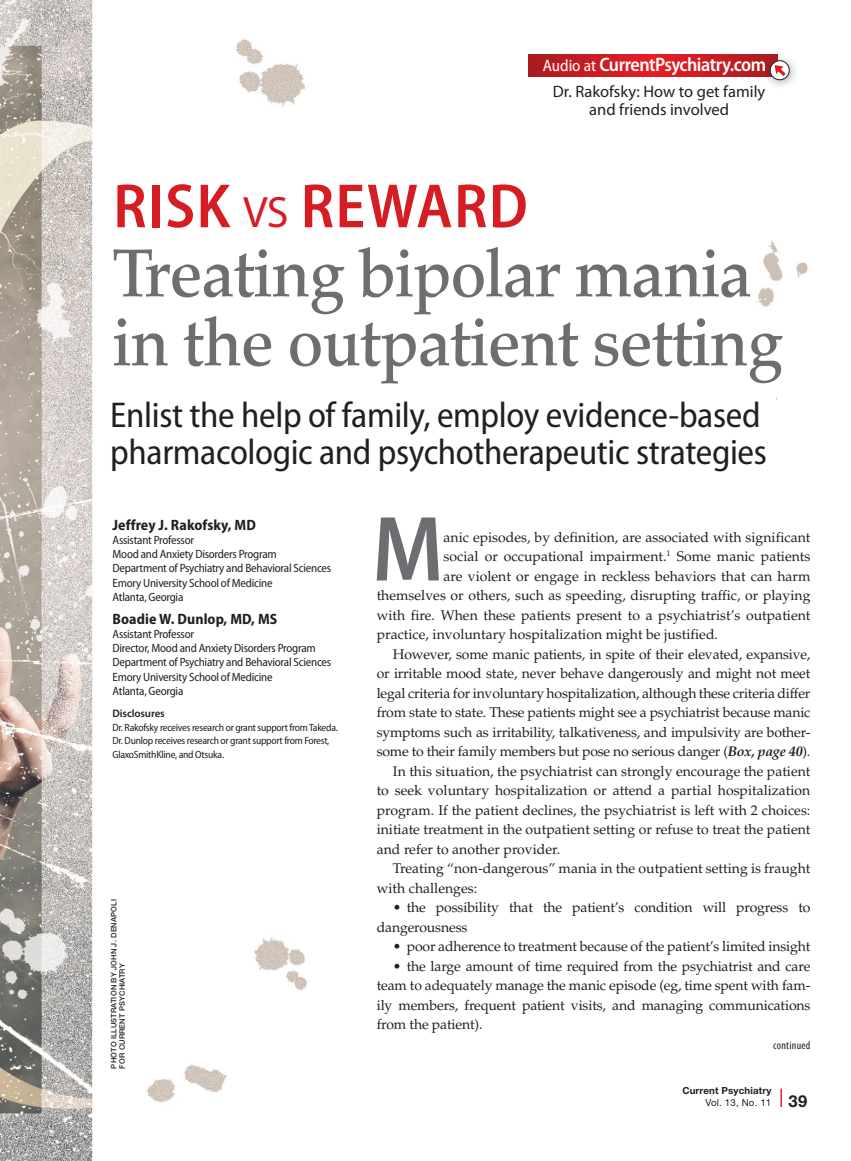
<style>
.page{position:relative;width:851px;height:1161px;background:#fff}
.page>*{position:absolute;margin:0;border:0;box-sizing:border-box;transform-origin:0 0}
.Body_Drop_Cap{font:600 semi-condensed 93.45px "Myriad Pro";color:#6d6e71}
.t1{font:500 67.5px/69px "Palatino LT Std";letter-spacing:-.02em;color:#6d6e71;scale:.95 1}
.t2{font:600 semi-condensed 63px "Myriad Pro";letter-spacing:.02em;color:#d71d24}
.t3{font:semi-condensed 36px/37.5px "Myriad Pro";letter-spacing:-.01em;color:#231f20}
.t4{font:600 semi-condensed 19.5px "Myriad Pro";letter-spacing:-.025em;color:#fff}
.t5{font:16.5px/18px "Myriad Pro";color:#231f20;text-align:center}
.t6{font:700 16.5px "Helvetica Neue LT Std";color:#231f20}
.Author_Name{font:700 semi-condensed 15px "Myriad Pro";letter-spacing:.005em;color:#231f20}
.Body_2{font:14.1px/19.5px "Palatino LT Std";color:#231f20;text-align:justify}
.Body_Drop_Cap-2{font:14.1px "Palatino LT Std";color:#231f20}
.Body_Bullets{font:14.1px/19.5px "Palatino LT Std";letter-spacing:-.01em;color:#231f20}
.Author_Af{font:semi-condensed 12px "Myriad Pro";letter-spacing:-.02em;color:#231f20}
.t7{font:condensed 11.25px "Myriad Pro";letter-spacing:.03em;color:#231f20}
.Disclosure_Hed{font:600 10.8px "Myriad Pro";letter-spacing:-.01em;color:#231f20}
.Disclosure{font:semi-condensed 10.5px/13.5px "Myriad Pro";letter-spacing:-.025em;color:#231f20}
.t8{font:700 9.75px "Helvetica Neue LT Std";letter-spacing:.015em;color:#231f20}
.t9{font:9.75px "Helvetica Neue LT Std";letter-spacing:.015em;color:#231f20}
.t10{font:500 7.5px/8.2px "Helvetica Neue LT Std";letter-spacing:.02em;color:#231f20}
.s1{font-weight:400;font-size:16.5px}
.s2{font-size:44.1px}
.s3{font-weight:700;font-style:italic}
</style>
<div class="page">
<img style="left:0;top:0;width:808px;height:1161px">
<svg style="left:780px;top:1089px;width:1px;height:18px"></svg>
<svg style="left:529px;top:54px;width:232px;height:23px;background:#ca1c23"></svg>
<div style="left:761px;top:52px;width:37px;height:37px;background:#231f20;opacity:.4"></div>
<svg style="left:770px;top:61px;width:19px;height:19px"></svg>
<div style="left:769px;top:60px;width:20px;height:20px;border:1px solid #231f20;border-radius:50%"></div>
<svg style="left:774px;top:65px;width:11px;height:11px"></svg>
<svg style="left:543px;top:59px;width:52px;height:12px"></svg>
<p class="t4" style="left:543px;top:52px;width:225px"><span class="s1">Audio at</span> CurrentPsychiatry.com</p>
<p class="t5" style="left:553px;top:82px;width:214px">Dr. Rakofsky: How to get family and friends involved</p>
<p class="t2" style="left:113px;top:167px;width:416px">RISK <span class="s2">vs</span> REWARD</p>
<p class="t1" style="left:112px;top:240px;width:707px">Treating bipolar mania in the outpatient setting</p>
<p class="t3" style="left:110px;top:395px;width:658px">Enlist the help of family, employ evidence-based pharmacologic and psychotherapeutic strategies</p>
<p class="Author_Name" style="left:112px;top:515px;width:145px">Jeffrey J. Rakofsky, MD</p>
<p class="Author_Af" style="left:112px;top:532px;width:83px">Assistant Professor</p>
<p class="Author_Af" style="left:112px;top:547px;width:166px">Mood and Anxiety Disorders Program</p>
<p class="Author_Af" style="left:112px;top:561px;width:220px">Department of Psychiatry and Behavioral Sciences</p>
<p class="Author_Af" style="left:112px;top:575px;width:161px">Emory University School of Medicine</p>
<p class="Author_Af" style="left:112px;top:589px;width:72px">Atlanta, Georgia</p>
<p class="Author_Name" style="left:112px;top:609px;width:166px">Boadie W. Dunlop, MD, MS</p>
<p class="Author_Af" style="left:112px;top:627px;width:83px">Assistant Professor</p>
<p class="Author_Af" style="left:112px;top:641px;width:205px">Director, Mood and Anxiety Disorders Program</p>
<p class="Author_Af" style="left:112px;top:655px;width:220px">Department of Psychiatry and Behavioral Sciences</p>
<p class="Author_Af" style="left:112px;top:669px;width:161px">Emory University School of Medicine</p>
<p class="Author_Af" style="left:112px;top:684px;width:72px">Atlanta, Georgia</p>
<p class="Disclosure_Hed" style="left:112px;top:707px;width:54px">Disclosures</p>
<p class="Disclosure" style="left:112px;top:720px;width:227px">Dr. Rakofsky receives research or grant support from Takeda.<br>Dr. Dunlop receives research or grant support from Forest,<br>GlaxoSmithKline, and Otsuka.</p>
<p class="t10" style="left:109px;top:1069px;width:171px;rotate:-90deg">PHOTO ILLUSTRATION BY JOHN J. DENAPOLI<br>FOR CURRENT PSYCHIATRY</p>
<p class="Body_Drop_Cap" style="left:372px;top:491px;width:73px">M</p>
<p class="Body_Drop_Cap-2" style="left:443px;top:528px;width:368px">anic episodes, by definition, are associated with significant</p>
<p class="Body_Drop_Cap-2" style="left:443px;top:548px;width:368px">social or occupational impairment.<sup>1</sup> Some manic patients</p>
<p class="Body_Drop_Cap-2" style="left:443px;top:567px;width:368px">are violent or engage in reckless behaviors that can harm</p>
<p class="Body_Drop_Cap-2" style="left:377px;top:587px;width:435px">themselves or others, such as speeding, disrupting traffic, or playing</p>
<p class="Body_Drop_Cap-2" style="left:377px;top:606px;width:435px">with fire. When these patients present to a psychiatrist’s outpatient</p>
<p class="Body_Drop_Cap-2" style="left:377px;top:626px;width:343px">practice, involuntary hospitalization might be justified.</p>
<p class="Body_2" style="left:377px;top:644px;width:435px;text-indent:16px">However, some manic patients, in spite of their elevated, expansive, or irritable mood state, never behave dangerously and might not meet legal criteria for involuntary hospitalization, although these criteria differ from state to state. These patients might see a psychiatrist because manic symptoms such as irritability, talkativeness, and impulsivity are bother&shy;some to their family members but pose no serious danger (<span class="s3">Box, page 40</span>).</p>
<p class="Body_2" style="left:377px;top:761px;width:435px;text-indent:16px">In this situation, the psychiatrist can strongly encourage the patient to seek voluntary hospitalization or attend a partial hospitalization program. If the patient declines, the psychiatrist is left with 2 choices: initiate treatment in the outpatient setting or refuse to treat the patient and refer to another provider.</p>
<p class="Body_2" style="left:377px;top:859px;width:435px;text-indent:16px">Treating “non-dangerous” mania in the outpatient setting is fraught with challenges:</p>
<p class="Body_Bullets" style="left:377px;top:898px;width:435px;text-indent:16px">• the possibility that the patient’s condition will progress to dangerousness</p>
<p class="Body_Bullets" style="left:393px;top:937px;width:419px">• poor adherence to treatment because of the patient’s limited insight</p>
<p class="Body_Bullets" style="left:377px;top:956px;width:435px;text-align:justify;text-indent:16px">• the large amount of time required from the psychiatrist and care team to adequately manage the manic episode (eg, time spent with fam&shy;ily members, frequent patient visits, and managing communications from the patient).</p>
<p class="t7" style="left:773px;top:1038px;width:39px">continued</p>
<p class="t8" style="left:682px;top:1085px;width:90px">Current Psychiatry</p>
<p class="t9" style="left:705px;top:1097px;width:67px">Vol. 13, No. 11</p>
<p class="t6" style="left:788px;top:1091px;width:20px">39</p>
</div>
